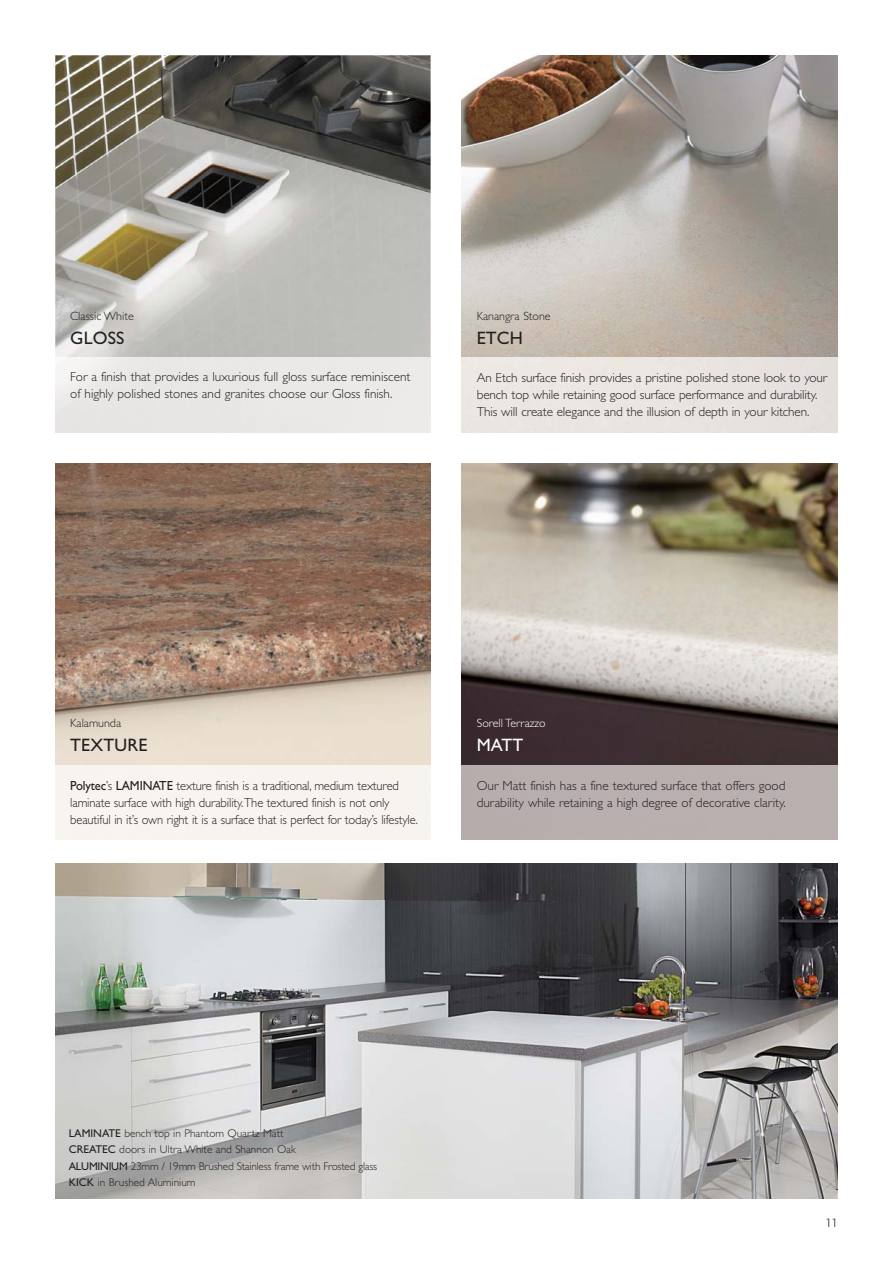
<style>
.page{position:relative;width:893px;height:1263px;background:#fff}
.page>*{position:absolute;margin:0;border:0;box-sizing:border-box;transform-origin:0 0}
.t1{font:18px "Gill Sans";letter-spacing:.01em;color:#231f20}
.t2{font:18px "Gill Sans";color:#fff}
.t3{font:300 13.2px/17.2px "Gill Sans";letter-spacing:-.01em;color:#231f20}
.t4{font:300 13.2px/17.2px "Gill Sans";letter-spacing:-.01em;color:#231f20;scale:.95 1}
.t5{font:300 12px "Gill Sans";color:#231f20}
.t6{font:300 12px "Gill Sans";color:#fff}
.t7{font:300 11.25px/16.5px "Gill Sans";color:#231f20}
.t8{font:11.25px "Avant Garde";color:#323031}
.s1{font-weight:400}
</style>
<div class="page">
<img style="left:55px;top:863px;width:783px;height:335px">
<img style="left:55px;top:463px;width:376px;height:303px">
<img style="left:55px;top:55px;width:376px;height:303px">
<img style="left:462px;top:55px;width:376px;height:303px">
<div style="left:461px;top:358px;width:377px;height:75px;background:#e9e5e1"></div>
<svg style="left:55px;top:432px;width:376px;height:1px"></svg>
<div style="left:55px;top:766px;width:376px;height:74px;background:#f7f4ef"></div>
<img style="left:462px;top:463px;width:375px;height:303px">
<div style="left:461px;top:766px;width:377px;height:74px;background:#b8afae"></div>
<p class="t5" style="left:70px;top:312px;width:65px">Classic White</p>
<p class="t5" style="left:477px;top:312px;width:75px">Kanangra Stone</p>
<h1 class="t1" style="left:70px;top:332px;width:56px">GLOSS</h1>
<h1 class="t1" style="left:477px;top:332px;width:48px">ETCH</h1>
<p class="t3" style="left:70px;top:369px;width:342px">For a finish that provides a luxurious full gloss surface reminiscent of highly polished stones and granites choose our Gloss finish.</p>
<p class="t3" style="left:477px;top:370px;width:352px">An Etch surface finish provides a pristine polished stone look to your bench top while retaining good surface performance and durability.<br>This will create elegance and the illusion of depth in your kitchen.</p>
<p class="t5" style="left:70px;top:719px;width:52px">Kalamunda</p>
<p class="t6" style="left:477px;top:719px;width:70px">Sorell Terrazzo</p>
<h1 class="t1" style="left:70px;top:739px;width:79px">TEXTURE</h1>
<h1 class="t2" style="left:477px;top:739px;width:48px">MATT</h1>
<p class="t4" style="left:70px;top:778px;width:368px"><span class="s1">Polytec</span>’s <span class="s1">LAMINATE</span> texture finish is a traditional, medium textured laminate surface with high durability. The textured finish is not only beautiful in it’s own right it is a surface that is perfect for today’s lifestyle.</p>
<p class="t3" style="left:477px;top:778px;width:311px">Our Matt finish has a fine textured surface that offers good durability while retaining a high degree of decorative clarity.</p>
<p class="t7" style="left:69px;top:1126px;width:310px"><span class="s1">LAMINATE</span> bench top in Phantom Quartz Matt<br><span class="s1">CREATEC</span> doors in Ultra White and Shannon Oak<br><span class="s1">ALUMINIUM</span> 23mm / 19mm Brushed Stainless frame with Frosted glass <span class="s1">KICK</span> in Brushed Aluminium</p>
<p class="t8" style="left:825px;top:1219px;width:14px">11</p>
</div>
